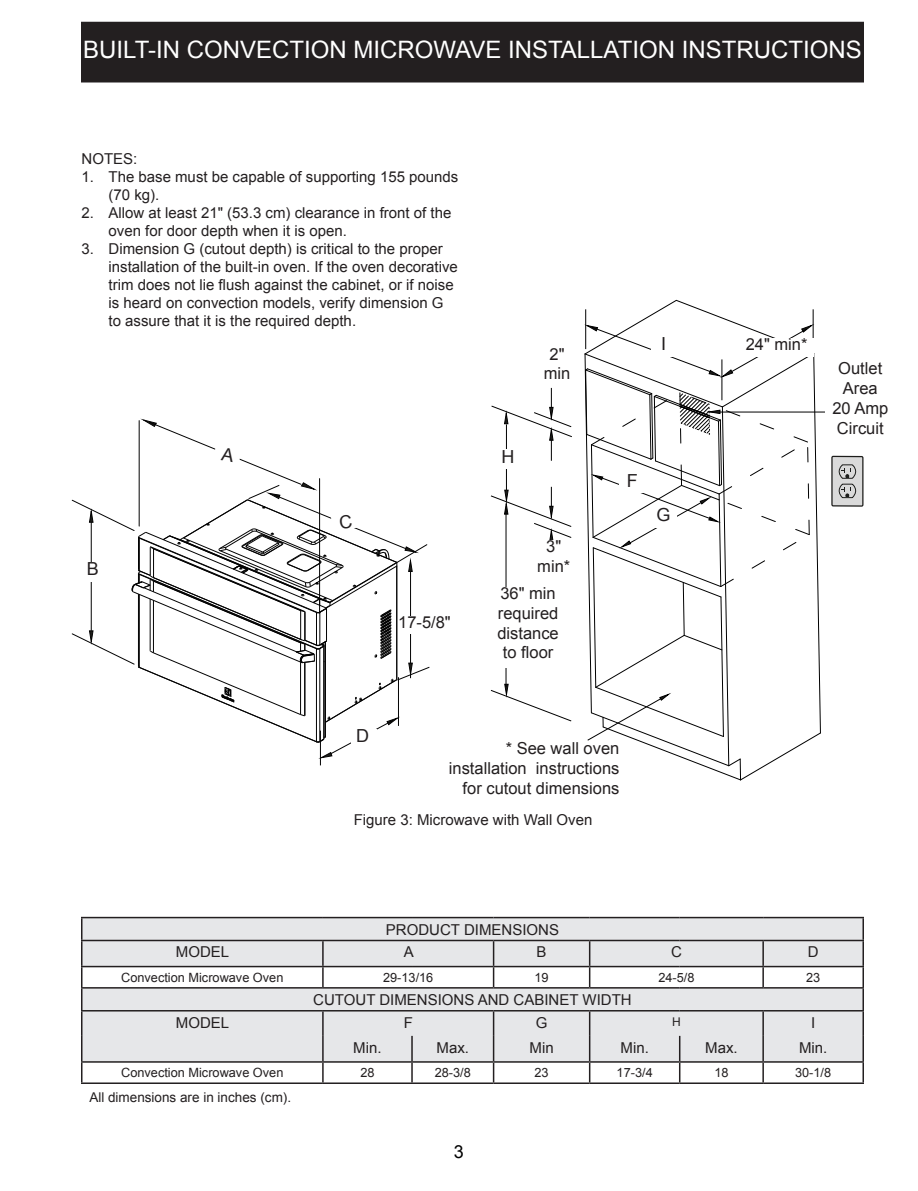
<style>
.page{position:relative;width:918px;height:1191px;background:#fff}
.page>*{position:absolute;margin:0;border:0;box-sizing:border-box;transform-origin:0 0}
.t1{font:24px "Arial";color:#fff}
.t2{font:18px "Arial";color:#231f20}
.t3{font:18px "Arial";color:#000}
.t4{font:16.5px/19.8px "Arial";color:#231f20;text-align:center}
.t5{font:15px/18px "Arial";color:#231f20}
.t6{font:13.5px "Arial";color:#231f20}
.t7{font:12.75px "Arial";color:#231f20}
.t8{font:12px "Arial";color:#231f20}
</style>
<div class="page">
<hr style="left:551px;top:388px;width:1px;height:31px;background:#000">
<hr style="left:551px;top:429px;width:1px;height:32px;background:#000">
<svg style="left:491px;top:405px;width:81px;height:36px"></svg>
<hr style="left:506px;top:424px;width:1px;height:66px;background:#000">
<hr style="left:711px;top:412px;width:122px;height:1px;background:#000">
<svg style="left:490px;top:683px;width:82px;height:39px"></svg>
<hr style="left:506px;top:509px;width:1px;height:178px;background:#000">
<div style="left:832px;top:456px;width:31px;height:50px;background:#dadada"></div>
<div style="left:831px;top:456px;width:33px;height:51px;border:1px solid #1d1d1b"></div>
<svg style="left:838px;top:464px;width:19px;height:35px"></svg>
<hr style="left:551px;top:487px;width:1px;height:31px;background:#000">
<svg style="left:490px;top:489px;width:82px;height:53px"></svg>
<svg style="left:584px;top:299px;width:237px;height:482px"></svg>
<div style="left:480px;top:587px;width:97px;height:81px;background:#fff"></div>
<div style="left:739px;top:338px;width:75px;height:19px;background:#fff"></div>
<div style="left:619px;top:474px;width:26px;height:19px;background:#fff"></div>
<div style="left:651px;top:508px;width:26px;height:20px;background:#fff"></div>
<div style="left:651px;top:337px;width:26px;height:20px;background:#fff"></div>
<div style="left:495px;top:450px;width:26px;height:19px;background:#fff"></div>
<div style="left:531px;top:540px;width:46px;height:37px;background:#fff"></div>
<div style="left:826px;top:362px;width:69px;height:81px;background:#fff"></div>
<div style="left:401px;top:742px;width:218px;height:81px;background:#fff"></div>
<svg style="left:82px;top:918px;width:780px;height:143px;background:#e6e7e9"></svg>
<hr style="left:81px;top:917px;width:242px;height:1px;background:#231f20">
<hr style="left:323px;top:917px;width:89px;height:1px;background:#231f20">
<hr style="left:412px;top:917px;width:82px;height:1px;background:#231f20">
<hr style="left:494px;top:917px;width:96px;height:1px;background:#231f20">
<hr style="left:590px;top:917px;width:90px;height:1px;background:#231f20">
<hr style="left:680px;top:917px;width:83px;height:1px;background:#231f20">
<hr style="left:763px;top:917px;width:101px;height:1px;background:#231f20">
<hr style="left:862px;top:918px;width:2px;height:22px;background:#231f20">
<hr style="left:81px;top:940px;width:242px;height:1px;background:#231f20">
<hr style="left:323px;top:940px;width:89px;height:1px;background:#231f20">
<hr style="left:322px;top:941px;width:2px;height:25px;background:#231f20">
<hr style="left:412px;top:940px;width:82px;height:1px;background:#231f20">
<hr style="left:494px;top:940px;width:96px;height:1px;background:#231f20">
<hr style="left:590px;top:940px;width:90px;height:1px;background:#231f20">
<hr style="left:680px;top:940px;width:83px;height:1px;background:#231f20">
<hr style="left:763px;top:940px;width:101px;height:1px;background:#231f20">
<hr style="left:762px;top:941px;width:2px;height:25px;background:#231f20">
<hr style="left:862px;top:941px;width:2px;height:25px;background:#231f20">
<hr style="left:81px;top:966px;width:242px;height:1px;background:#231f20">
<hr style="left:323px;top:966px;width:89px;height:1px;background:#231f20">
<hr style="left:322px;top:967px;width:2px;height:20px;background:#231f20">
<hr style="left:412px;top:966px;width:82px;height:1px;background:#231f20">
<hr style="left:494px;top:966px;width:96px;height:1px;background:#231f20">
<svg style="left:493px;top:941px;width:1px;height:46px"></svg>
<hr style="left:590px;top:966px;width:90px;height:1px;background:#231f20">
<svg style="left:589px;top:941px;width:1px;height:46px"></svg>
<hr style="left:680px;top:966px;width:83px;height:1px;background:#231f20">
<hr style="left:763px;top:966px;width:101px;height:1px;background:#231f20">
<hr style="left:762px;top:967px;width:2px;height:20px;background:#231f20">
<hr style="left:862px;top:967px;width:2px;height:20px;background:#231f20">
<hr style="left:81px;top:987px;width:242px;height:2px;background:#231f20">
<hr style="left:323px;top:987px;width:89px;height:2px;background:#231f20">
<hr style="left:412px;top:987px;width:82px;height:2px;background:#231f20">
<hr style="left:494px;top:987px;width:96px;height:2px;background:#231f20">
<hr style="left:590px;top:987px;width:90px;height:2px;background:#231f20">
<hr style="left:680px;top:987px;width:83px;height:2px;background:#231f20">
<hr style="left:763px;top:987px;width:101px;height:2px;background:#231f20">
<hr style="left:862px;top:989px;width:2px;height:21px;background:#231f20">
<hr style="left:762px;top:1012px;width:2px;height:24px;background:#231f20">
<hr style="left:411px;top:1036px;width:2px;height:25px;background:#231f20">
<hr style="left:762px;top:1036px;width:2px;height:25px;background:#231f20">
<hr style="left:81px;top:1061px;width:242px;height:2px;background:#231f20">
<svg style="left:322px;top:1063px;width:2px;height:19px"></svg>
<svg style="left:411px;top:1063px;width:2px;height:19px"></svg>
<svg style="left:493px;top:1012px;width:1px;height:70px"></svg>
<svg style="left:589px;top:1012px;width:1px;height:70px"></svg>
<svg style="left:679px;top:1036px;width:1px;height:46px"></svg>
<svg style="left:762px;top:1063px;width:2px;height:19px"></svg>
<svg style="left:862px;top:1063px;width:2px;height:19px"></svg>
<hr style="left:81px;top:1082px;width:242px;height:2px;background:#231f20">
<hr style="left:323px;top:1082px;width:89px;height:2px;background:#231f20">
<hr style="left:412px;top:1082px;width:82px;height:2px;background:#231f20">
<hr style="left:494px;top:1082px;width:96px;height:2px;background:#231f20">
<hr style="left:590px;top:1082px;width:90px;height:2px;background:#231f20">
<hr style="left:680px;top:1082px;width:83px;height:2px;background:#231f20">
<hr style="left:763px;top:1082px;width:101px;height:2px;background:#231f20">
<hr style="left:81px;top:1010px;width:242px;height:2px;background:#231f20">
<svg style="left:81px;top:918px;width:1px;height:164px"></svg>
<hr style="left:323px;top:1010px;width:89px;height:2px;background:#231f20">
<hr style="left:322px;top:1012px;width:2px;height:24px;background:#231f20">
<hr style="left:412px;top:1010px;width:82px;height:2px;background:#231f20">
<hr style="left:494px;top:1010px;width:96px;height:2px;background:#231f20">
<hr style="left:590px;top:1010px;width:90px;height:2px;background:#231f20">
<hr style="left:680px;top:1010px;width:83px;height:2px;background:#231f20">
<hr style="left:763px;top:1010px;width:101px;height:2px;background:#231f20">
<hr style="left:862px;top:1012px;width:2px;height:24px;background:#231f20">
<hr style="left:322px;top:1036px;width:2px;height:25px;background:#231f20">
<hr style="left:862px;top:1036px;width:2px;height:25px;background:#231f20">
<hr style="left:323px;top:1061px;width:89px;height:2px;background:#231f20">
<hr style="left:412px;top:1061px;width:82px;height:2px;background:#231f20">
<hr style="left:494px;top:1061px;width:96px;height:2px;background:#231f20">
<hr style="left:590px;top:1061px;width:90px;height:2px;background:#231f20">
<hr style="left:680px;top:1061px;width:83px;height:2px;background:#231f20">
<hr style="left:763px;top:1061px;width:101px;height:2px;background:#231f20">
<div style="left:82px;top:22px;width:781px;height:60px;background:#231f20"></div>
<svg style="left:71px;top:418px;width:359px;height:348px"></svg>
<h1 class="t1" style="left:83px;top:34px;width:780px">BUILT-IN CONVECTION MICROWAVE INSTALLATION INSTRUCTIONS</h1>
<p class="t5" style="left:82px;top:150px;width:57px">NOTES:</p>
<p class="t5" style="left:109px;top:168px;width:351px;text-indent:-27px">1. The base must be capable of supporting 155 pounds (70 kg).</p>
<p class="t5" style="left:109px;top:204px;width:344px;text-indent:-27px">2. Allow at least 21" (53.3 cm) clearance in front of the oven for door depth when it is open.</p>
<p class="t5" style="left:109px;top:240px;width:351px;text-indent:-27px">3. Dimension G (cutout depth) is critical to the proper installation of the built-in oven. If the oven decorative trim does not lie flush against the cabinet, or if noise is heard on convection models, verify dimension G to assure that it is the required depth.</p>
<p class="t4" style="left:544px;top:344px;width:28px">2" min</p>
<p class="t2" style="left:661px;top:332px;width:7px">I</p>
<p class="t2" style="left:87px;top:557px;width:14px">B</p>
<p class="t4" style="left:398px;top:612px;width:54px">17-5/8"</p>
<p class="t2" style="left:502px;top:445px;width:14px">H</p>
<p class="t4" style="left:546px;top:537px;width:17px">3"</p>
<p class="t4" style="left:537px;top:557px;width:34px">min*</p>
<p class="t4" style="left:497px;top:583px;width:63px">36" min required distance to floor</p>
<p class="t2" style="left:627px;top:469px;width:12px">F</p>
<p class="t2" style="left:657px;top:503px;width:16px">G</p>
<p class="t2" style="left:356px;top:724px;width:14px">D</p>
<p class="t4" style="left:449px;top:739px;width:172px;text-align:right">* See wall oven installation instructions for cutout dimensions</p>
<p class="t5" style="left:354px;top:811px;width:240px">Figure 3: Microwave with Wall Oven</p>
<p class="t5" style="left:386px;top:920px;width:175px">PRODUCT DIMENSIONS</p>
<p class="t4" style="left:746px;top:335px;width:63px">24" min*</p>
<p class="t4" style="left:832px;top:359px;width:57px">Outlet<br>Area<br>20 Amp<br>Circuit</p>
<p class="t5" style="left:176px;top:943px;width:55px">MODEL</p>
<p class="t5" style="left:404px;top:943px;width:12px">A</p>
<p class="t5" style="left:537px;top:943px;width:12px">B</p>
<p class="t5" style="left:671px;top:943px;width:12px">C</p>
<p class="t5" style="left:808px;top:943px;width:12px">D</p>
<p class="t7" style="left:121px;top:969px;width:164px">Convection Microwave Oven</p>
<p class="t7" style="left:383px;top:969px;width:52px">29-13/16</p>
<p class="t7" style="left:535px;top:969px;width:16px">19</p>
<p class="t7" style="left:658px;top:969px;width:38px">24-5/8</p>
<p class="t7" style="left:806px;top:969px;width:16px">23</p>
<p class="t5" style="left:313px;top:991px;width:320px">CUTOUT DIMENSIONS AND CABINET WIDTH</p>
<p class="t5" style="left:176px;top:1014px;width:55px">MODEL</p>
<p class="t5" style="left:404px;top:1014px;width:11px">F</p>
<p class="t5" style="left:536px;top:1014px;width:13px">G</p>
<p class="t8" style="left:672px;top:1013px;width:10px">H</p>
<p class="t5" style="left:811px;top:1014px;width:6px">I</p>
<p class="t5" style="left:353px;top:1039px;width:30px">Min.</p>
<p class="t5" style="left:437px;top:1039px;width:34px">Max.</p>
<p class="t5" style="left:530px;top:1039px;width:26px">Min</p>
<p class="t5" style="left:621px;top:1039px;width:30px">Min.</p>
<p class="t5" style="left:705px;top:1039px;width:34px">Max.</p>
<p class="t5" style="left:799px;top:1039px;width:30px">Min.</p>
<p class="t7" style="left:121px;top:1064px;width:164px">Convection Microwave Oven</p>
<p class="t7" style="left:360px;top:1064px;width:16px">28</p>
<p class="t7" style="left:435px;top:1064px;width:38px">28-3/8</p>
<p class="t7" style="left:535px;top:1064px;width:16px">23</p>
<p class="t7" style="left:617px;top:1064px;width:38px">17-3/4</p>
<p class="t7" style="left:714px;top:1064px;width:16px">18</p>
<p class="t7" style="left:795px;top:1064px;width:38px">30-1/8</p>
<p class="t6" style="left:89px;top:1088px;width:203px">All dimensions are in inches (cm).</p>
<p class="t3" style="left:454px;top:1140px;width:12px">3</p>
</div>
